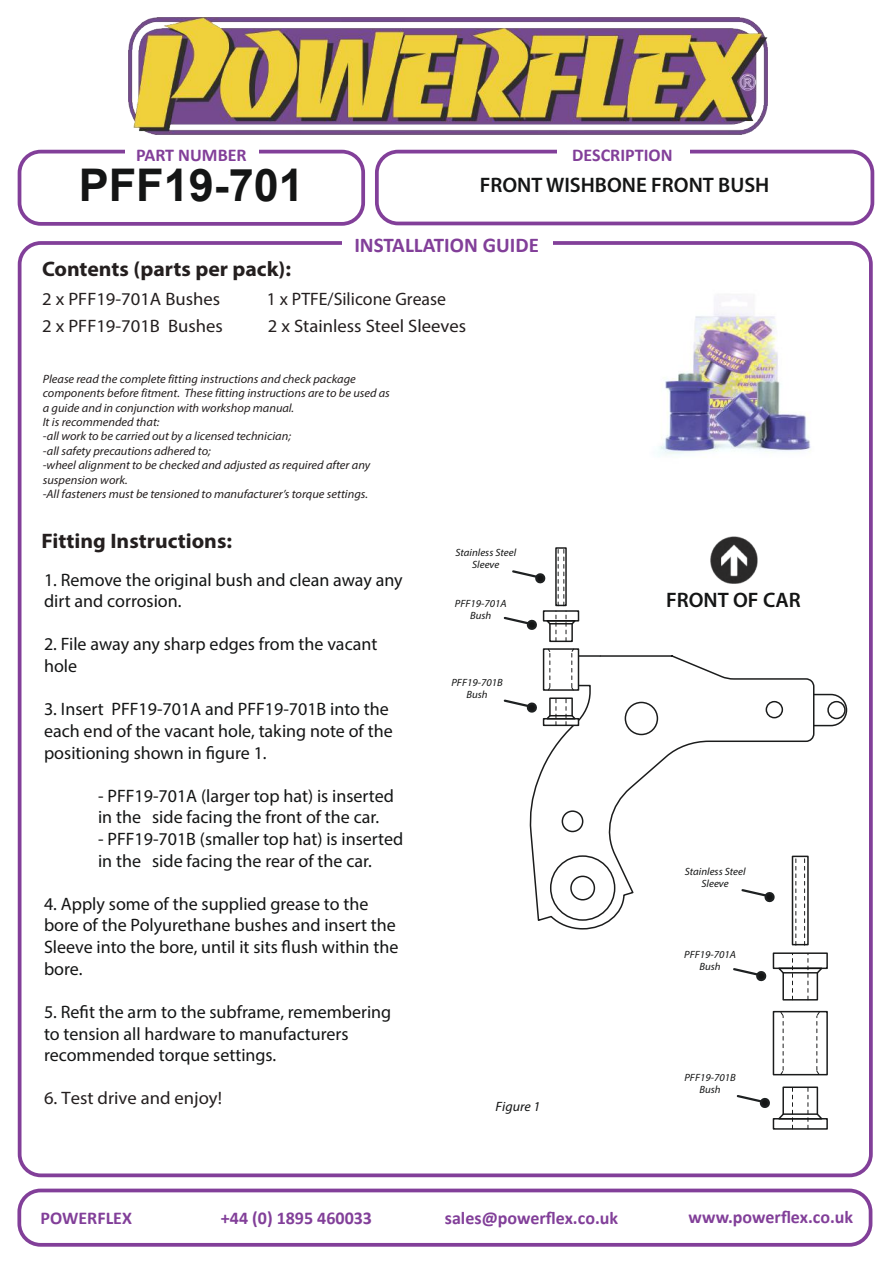
<style>
.page{position:relative;width:894px;height:1264px;background:#fff}
.page>*{position:absolute;margin:0;border:0;box-sizing:border-box;transform-origin:0 0}
.t1{font:700 45px "Arial";color:#141515}
.t2{font:700 21px "Myriad Pro";color:#241f1f}
.t3{font:600 21px "Myriad Pro";color:#141515}
.t4{font:700 21px "Calibri";color:#823f99}
.t5{font:18px/21.6px "Myriad Pro";color:#141515}
.t6{font:18px/27.2px "Myriad Pro";color:#241f1f}
.t7{font:700 18px "Calibri";color:#823f99}
.t8{font:italic 13.5px "Myriad Pro";color:#141515}
.t9{font:italic 12px/14.4px "Myriad Pro";color:#241f1f}
.t10{font:italic 10.5px/12px "Myriad Pro";color:#141515;text-align:center}
</style>
<div class="page">
<svg style="left:814px;top:693px;width:33px;height:34px"></svg>
<svg style="left:529px;top:654px;width:285px;height:276px"></svg>
<div style="left:18px;top:241px;width:854px;height:935px;border:4px solid #823f99;border-radius:21px"></div>
<div style="left:375px;top:150px;width:498px;height:75px;border:4px solid #823f99;border-radius:21px"></div>
<div style="left:18px;top:150px;width:347px;height:76px;border:4px solid #823f99;border-radius:21px"></div>
<img style="left:128px;top:18px;width:639px;height:117px">
<div style="left:124px;top:147px;width:134px;height:9px;background:#fff"></div>
<div style="left:556px;top:147px;width:132px;height:9px;background:#fff"></div>
<div style="left:342px;top:235px;width:210px;height:15px;background:#fff"></div>
<div style="left:17px;top:1188px;width:855px;height:58px;border:4px solid #823f99;border-radius:21px"></div>
<svg style="left:512px;top:570px;width:34px;height:14px"></svg>
<svg style="left:739px;top:886px;width:37px;height:17px"></svg>
<svg style="left:733px;top:968px;width:34px;height:14px"></svg>
<img style="left:710px;top:536px;width:47px;height:47px">
<svg style="left:558px;top:550px;width:1px;height:53px"></svg>
<div style="left:542px;top:610px;width:37px;height:11px;border:2px solid #141515"></div>
<div style="left:542px;top:717px;width:37px;height:9px;border:2px solid #141515"></div>
<svg style="left:503px;top:611px;width:75px;height:31px"></svg>
<div style="left:542px;top:648px;width:37px;height:42px;border:2px solid #141515"></div>
<div style="left:555px;top:547px;width:11px;height:59px;border:2px solid #141515"></div>
<svg style="left:503px;top:648px;width:75px;height:77px"></svg>
<hr style="left:549px;top:714px;width:22px;height:2px;background:#141515;opacity:.97">
<svg style="left:795px;top:858px;width:1px;height:84px"></svg>
<svg style="left:803px;top:858px;width:1px;height:72px"></svg>
<div style="left:772px;top:1117px;width:55px;height:12px;border:2px solid #141515"></div>
<svg style="left:775px;top:953px;width:49px;height:48px"></svg>
<hr style="left:783px;top:971px;width:33px;height:2px;background:#141515;opacity:.97">
<div style="left:772px;top:1010px;width:55px;height:65px;border:2px solid #141515"></div>
<div style="left:791px;top:855px;width:17px;height:90px;border:2px solid #141515"></div>
<svg style="left:779px;top:1010px;width:4px;height:65px"></svg>
<svg style="left:815px;top:1010px;width:5px;height:65px"></svg>
<svg style="left:736px;top:1086px;width:88px;height:42px"></svg>
<hr style="left:783px;top:1113px;width:33px;height:1px;background:#141515;opacity:.97">
<div style="left:550px;top:855px;width:64px;height:64px;background:#fff;border-radius:50%"></div>
<div style="left:549px;top:855px;width:66px;height:65px;border:2px solid #141515;border-radius:50%"></div>
<div style="left:570px;top:875px;width:25px;height:25px;border:2px solid #141515;border-radius:50%"></div>
<div style="left:827px;top:701px;width:17px;height:17px;background:#fff;border-radius:50%"></div>
<div style="left:827px;top:700px;width:18px;height:19px;border:2px solid #141515;border-radius:50%"></div>
<div style="left:562px;top:811px;width:20px;height:20px;background:#fff;border-radius:50%"></div>
<div style="left:561px;top:810px;width:22px;height:22px;border:2px solid #141515;border-radius:50%"></div>
<div style="left:625px;top:702px;width:32px;height:32px;background:#fff;border-radius:50%"></div>
<div style="left:624px;top:701px;width:34px;height:34px;border:2px solid #141515;border-radius:50%"></div>
<div style="left:766px;top:701px;width:16px;height:16px;background:#fff;border-radius:50%"></div>
<div style="left:765px;top:700px;width:17px;height:18px;border:2px solid #141515;border-radius:50%"></div>
<img style="left:658px;top:296px;width:153px;height:160px">
<p class="t7" style="left:136px;top:147px;width:112px">PART NUMBER</p>
<p class="t7" style="left:572px;top:147px;width:102px">DESCRIPTION</p>
<h1 class="t1" style="left:79px;top:168px;width:227px">PFF19-701</h1>
<p class="t3" style="left:479px;top:176px;width:291px">FRONT WISHBONE FRONT BUSH</p>
<p class="t4" style="left:354px;top:236px;width:186px">INSTALLATION GUIDE</p>
<p class="t2" style="left:42px;top:260px;width:250px">Contents (parts per pack):</p>
<p class="t6" style="left:42px;top:287px;width:182px">2 x PFF19-701A Bushes<br>2 x PFF19-701B Bushes</p>
<p class="t6" style="left:267px;top:287px;width:181px">1 x PTFE/Silicone Grease</p>
<p class="t6" style="left:268px;top:314px;width:200px">2 x Stainless Steel Sleeves</p>
<p class="t9" style="left:43px;top:372px;width:348px">Please read the complete fitting instructions and check package components before fitment. These fitting instructions are to be used as a guide and in conjunction with workshop manual.<br>It is recommended that:<br>-all work to be carried out by a licensed technician;<br>-all safety precautions adhered to;<br>-wheel alignment to be checked and adjusted as required after any suspension work.<br>-All fasteners must be tensioned to manufacturer’s torque settings.</p>
<p class="t2" style="left:42px;top:531px;width:192px">Fitting Instructions:</p>
<p class="t5" style="left:44px;top:570px;width:360px">1. Remove the original bush and clean away any dirt and corrosion.</p>
<p class="t5" style="left:44px;top:635px;width:334px">2. File away any sharp edges from the vacant hole</p>
<p class="t5" style="left:44px;top:699px;width:350px">3. Insert PFF19-701A and PFF19-701B into the each end of the vacant hole, taking note of the positioning shown in figure 1.</p>
<p class="t5" style="left:98px;top:786px;width:297px">- PFF19-701A (larger top hat) is inserted in the side facing the front of the car.</p>
<p class="t5" style="left:98px;top:829px;width:306px">- PFF19-701B (smaller top hat) is inserted in the side facing the rear of the car.</p>
<p class="t5" style="left:44px;top:894px;width:356px">4. Apply some of the supplied grease to the bore of the Polyurethane bushes and insert the Sleeve into the bore, until it sits flush within the bore.</p>
<p class="t5" style="left:44px;top:1002px;width:348px">5. Refit the arm to the subframe, remembering to tension all hardware to manufacturers recommended torque settings.</p>
<p class="t6" style="left:44px;top:1085px;width:179px">6. Test drive and enjoy!</p>
<p class="t8" style="left:495px;top:1100px;width:46px">Figure 1</p>
<p class="t10" style="left:455px;top:547px;width:62px">Stainless Steel<br>Sleeve</p>
<p class="t10" style="left:454px;top:598px;width:53px">PFF19-701A<br>Bush</p>
<p class="t10" style="left:451px;top:676px;width:53px">PFF19-701B<br>Bush</p>
<p class="t3" style="left:666px;top:591px;width:136px">FRONT OF CAR</p>
<p class="t10" style="left:684px;top:866px;width:62px">Stainless Steel<br>Sleeve</p>
<p class="t10" style="left:684px;top:949px;width:53px">PFF19-701A<br>Bush</p>
<p class="t10" style="left:684px;top:1072px;width:53px">PFF19-701B<br>Bush</p>
<p class="t7" style="left:41px;top:1209px;width:93px">POWERFLEX</p>
<p class="t7" style="left:221px;top:1209px;width:152px">+44 (0) 1895 460033</p>
<p class="t7" style="left:444px;top:1209px;width:175px">sales@powerflex.co.uk</p>
<p class="t7" style="left:688px;top:1209px;width:166px">www.powerflex.co.uk</p>
</div>
